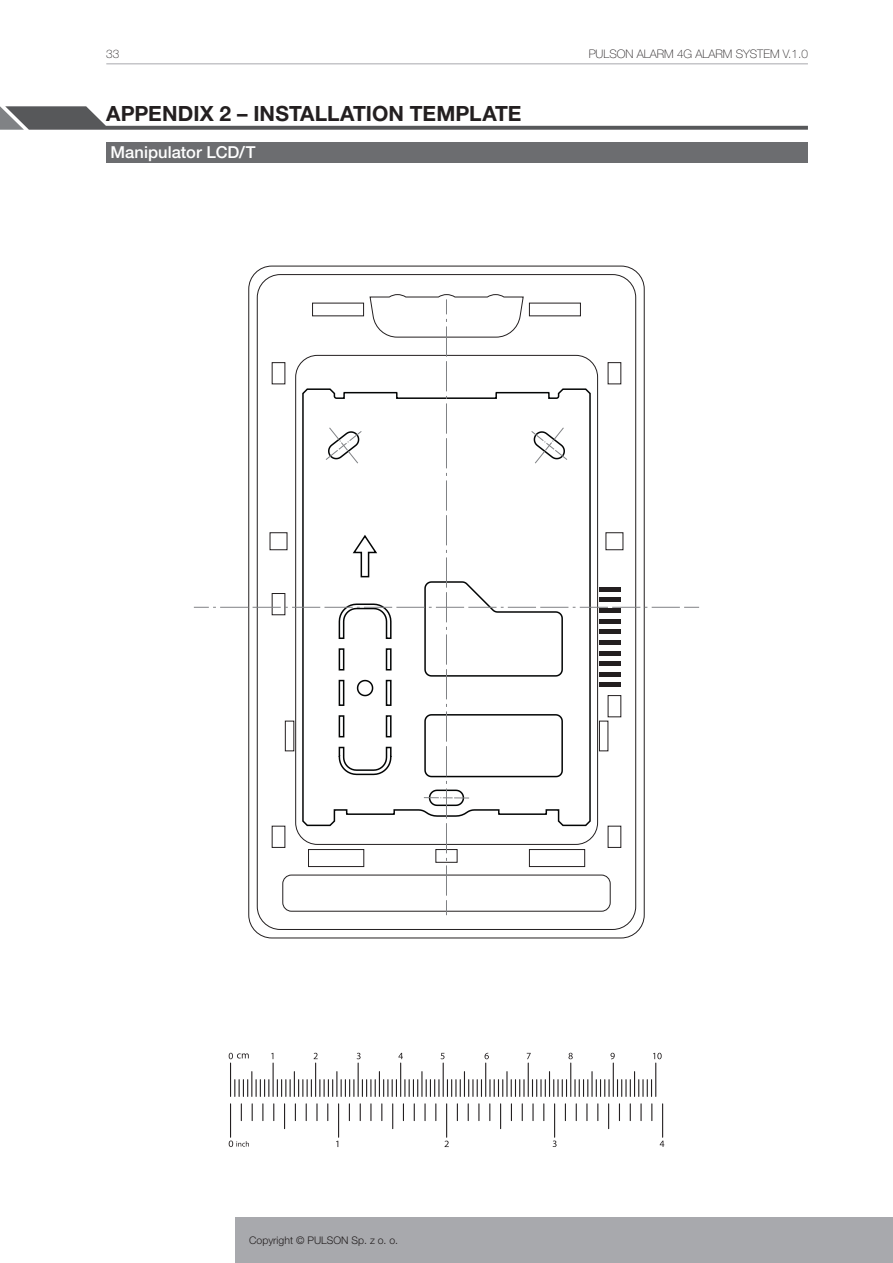
<style>
.page{position:relative;width:893px;height:1263px;background:#fff}
.page>*{position:absolute;margin:0;border:0;box-sizing:border-box;transform-origin:0 0}
.Rozdzial{font:700 21px "Helvetica Neue LT Pro";color:#231f20}
.Pogrubienia{font:500 16.5px "Helvetica Neue LT Pro";color:#fff}
.t1{font:100 11.85px "Helvetica Neue LT Pro";color:#231f20}
.t2{font:300 10.5px "Helvetica Neue LT Pro";color:#231f20}
</style>
<div class="page">
<div style="left:235px;top:1218px;width:658px;height:45px;background:#a8a9ad"></div>
<svg style="left:684px;top:607px;width:15px;height:1px"></svg>
<svg style="left:194px;top:294px;width:486px;height:621px"></svg>
<hr style="left:273px;top:1062px;width:1px;height:35px;background:#231f20">
<svg style="left:234px;top:1071px;width:35px;height:26px"></svg>
<svg style="left:241px;top:1103px;width:1px;height:18px"></svg>
<svg style="left:252px;top:1103px;width:1px;height:18px"></svg>
<svg style="left:262px;top:1103px;width:1px;height:18px"></svg>
<svg style="left:273px;top:1103px;width:1px;height:18px"></svg>
<svg style="left:295px;top:1103px;width:1px;height:18px"></svg>
<svg style="left:306px;top:1103px;width:1px;height:18px"></svg>
<svg style="left:316px;top:1103px;width:2px;height:18px"></svg>
<svg style="left:327px;top:1103px;width:1px;height:18px"></svg>
<svg style="left:349px;top:1103px;width:1px;height:18px"></svg>
<svg style="left:360px;top:1103px;width:1px;height:18px"></svg>
<svg style="left:370px;top:1103px;width:1px;height:18px"></svg>
<svg style="left:381px;top:1103px;width:1px;height:18px"></svg>
<svg style="left:403px;top:1103px;width:1px;height:18px"></svg>
<svg style="left:414px;top:1103px;width:1px;height:18px"></svg>
<svg style="left:424px;top:1103px;width:2px;height:18px"></svg>
<svg style="left:435px;top:1103px;width:1px;height:18px"></svg>
<svg style="left:457px;top:1103px;width:1px;height:18px"></svg>
<svg style="left:468px;top:1103px;width:1px;height:18px"></svg>
<svg style="left:478px;top:1103px;width:1px;height:18px"></svg>
<svg style="left:489px;top:1103px;width:1px;height:18px"></svg>
<svg style="left:511px;top:1103px;width:1px;height:18px"></svg>
<svg style="left:522px;top:1103px;width:1px;height:18px"></svg>
<svg style="left:532px;top:1103px;width:2px;height:18px"></svg>
<svg style="left:543px;top:1103px;width:1px;height:18px"></svg>
<svg style="left:565px;top:1103px;width:1px;height:18px"></svg>
<svg style="left:576px;top:1103px;width:1px;height:18px"></svg>
<svg style="left:586px;top:1103px;width:1px;height:18px"></svg>
<svg style="left:597px;top:1103px;width:1px;height:18px"></svg>
<svg style="left:619px;top:1103px;width:1px;height:18px"></svg>
<svg style="left:630px;top:1103px;width:1px;height:18px"></svg>
<svg style="left:640px;top:1103px;width:2px;height:18px"></svg>
<svg style="left:651px;top:1103px;width:1px;height:18px"></svg>
<hr style="left:315px;top:1062px;width:1px;height:35px;background:#231f20">
<svg style="left:277px;top:1071px;width:35px;height:26px"></svg>
<hr style="left:358px;top:1062px;width:1px;height:35px;background:#231f20">
<svg style="left:319px;top:1071px;width:35px;height:26px"></svg>
<svg style="left:596px;top:1079px;width:14px;height:18px"></svg>
<svg style="left:574px;top:1079px;width:14px;height:18px"></svg>
<hr style="left:400px;top:1062px;width:1px;height:35px;background:#231f20">
<svg style="left:362px;top:1071px;width:35px;height:26px"></svg>
<svg style="left:392px;top:1103px;width:1px;height:26px"></svg>
<svg style="left:500px;top:1103px;width:1px;height:26px"></svg>
<svg style="left:608px;top:1103px;width:1px;height:26px"></svg>
<svg style="left:284px;top:1103px;width:1px;height:26px"></svg>
<hr style="left:443px;top:1062px;width:1px;height:35px;background:#231f20">
<svg style="left:404px;top:1071px;width:35px;height:26px"></svg>
<hr style="left:485px;top:1062px;width:1px;height:35px;background:#231f20">
<svg style="left:447px;top:1071px;width:35px;height:26px"></svg>
<hr style="left:528px;top:1062px;width:1px;height:35px;background:#231f20">
<svg style="left:489px;top:1071px;width:36px;height:26px"></svg>
<hr style="left:570px;top:1062px;width:1px;height:35px;background:#231f20">
<svg style="left:532px;top:1071px;width:35px;height:26px"></svg>
<hr style="left:613px;top:1062px;width:1px;height:35px;background:#231f20">
<hr style="left:591px;top:1071px;width:2px;height:26px;background:#231f20">
<hr style="left:655px;top:1062px;width:1px;height:35px;background:#231f20">
<svg style="left:617px;top:1071px;width:35px;height:26px"></svg>
<hr style="left:230px;top:1062px;width:1px;height:35px;background:#231f20">
<hr style="left:230px;top:1103px;width:1px;height:35px;background:#231f20">
<hr style="left:338px;top:1103px;width:1px;height:35px;background:#231f20">
<hr style="left:446px;top:1103px;width:1px;height:35px;background:#231f20">
<hr style="left:554px;top:1103px;width:1px;height:35px;background:#231f20">
<hr style="left:662px;top:1103px;width:1px;height:35px;background:#231f20">
<svg style="left:314px;top:1053px;width:4px;height:6px"></svg>
<svg style="left:357px;top:1053px;width:4px;height:6px"></svg>
<svg style="left:553px;top:1140px;width:4px;height:7px"></svg>
<svg style="left:398px;top:1053px;width:5px;height:6px"></svg>
<svg style="left:660px;top:1140px;width:4px;height:7px"></svg>
<svg style="left:441px;top:1053px;width:3px;height:6px"></svg>
<svg style="left:484px;top:1053px;width:5px;height:6px"></svg>
<svg style="left:527px;top:1053px;width:4px;height:6px"></svg>
<svg style="left:568px;top:1053px;width:5px;height:6px"></svg>
<svg style="left:610px;top:1053px;width:5px;height:6px"></svg>
<svg style="left:653px;top:1053px;width:9px;height:6px"></svg>
<svg style="left:444px;top:1140px;width:5px;height:7px"></svg>
<svg style="left:229px;top:1053px;width:20px;height:6px"></svg>
<svg style="left:229px;top:1140px;width:20px;height:7px"></svg>
<hr style="left:106px;top:63px;width:702px;height:1px;background:#a8a9ad">
<div style="left:106px;top:142px;width:702px;height:21px;background:#6c6d70"></div>
<svg style="left:0;top:106px;width:808px;height:24px"></svg>
<p class="t1" style="left:106px;top:47px;width:15px">33</p>
<p class="t1" style="left:589px;top:47px;width:221px">PULSON ALARM 4G ALARM SYSTEM V.1.0</p>
<p class="Rozdzial" style="left:106px;top:101px;width:417px">APPENDIX 2 – INSTALLATION TEMPLATE</p>
<p class="Pogrubienia" style="left:111px;top:143px;width:147px">Manipulator LCD/T</p>
<p class="t2" style="left:249px;top:1234px;width:151px">Copyright © PULSON Sp. z o. o.</p>
</div>
